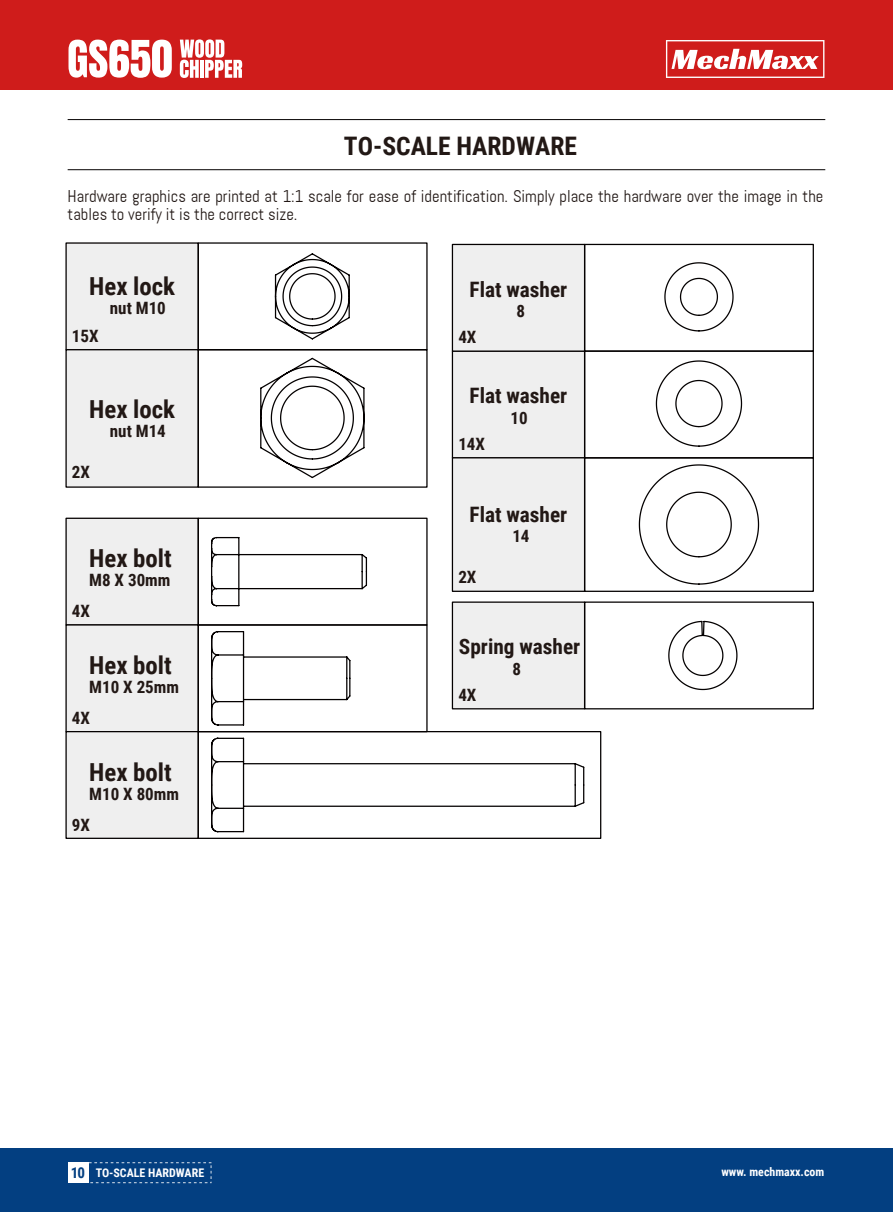
<style>
.page{position:relative;width:893px;height:1212px;background:#fff}
.page>*{position:absolute;margin:0;border:0;box-sizing:border-box;transform-origin:0 0}
.t1{font:700 25.5px "Roboto Condensed";color:#221815}
.t2{font:700 24.75px "Roboto Condensed";color:#221815}
.t3{font:700 21.3px "Roboto Condensed";color:#221815}
.t4{font:16.95px/18.3px "Abel";color:#221815}
.t5{font:700 16.95px "Roboto Condensed";color:#221815}
.t6{font:700 11.85px "Roboto Condensed";color:#fff}
.s1{font-size:15px;color:#033f81}
</style>
<div class="page">
<div style="left:0;top:1148px;width:893px;height:64px;background:#033f81"></div>
<div style="left:69px;top:1162px;width:20px;height:21px;background:#fff"></div>
<svg style="left:89px;top:1162px;width:122px;height:21px"></svg>
<hr style="left:68px;top:119px;width:757px;height:1px;background:#040000">
<hr style="left:68px;top:169px;width:757px;height:1px;background:#040000">
<svg style="left:211px;top:631px;width:140px;height:95px"></svg>
<svg style="left:211px;top:536px;width:157px;height:71px"></svg>
<div style="left:65px;top:518px;width:134px;height:107px;background:#efefef;border:1px solid #040000"></div>
<div style="left:198px;top:518px;width:230px;height:107px;border:1px solid #040000"></div>
<div style="left:65px;top:624px;width:134px;height:108px;background:#efefef;border:1px solid #040000"></div>
<div style="left:198px;top:624px;width:230px;height:108px;border:1px solid #040000"></div>
<svg style="left:211px;top:737px;width:374px;height:96px"></svg>
<div style="left:65px;top:731px;width:134px;height:108px;background:#efefef;border:1px solid #040000"></div>
<div style="left:198px;top:731px;width:403px;height:108px;border:1px solid #040000"></div>
<svg style="left:655px;top:360px;width:88px;height:87px"></svg>
<div style="left:452px;top:350px;width:133px;height:108px;background:#efefef;border:1px solid #040000"></div>
<div style="left:584px;top:350px;width:230px;height:108px;border:1px solid #040000"></div>
<svg style="left:664px;top:262px;width:70px;height:70px"></svg>
<div style="left:452px;top:244px;width:133px;height:108px;background:#efefef;border:1px solid #040000"></div>
<div style="left:584px;top:244px;width:230px;height:108px;border:1px solid #040000"></div>
<svg style="left:638px;top:464px;width:122px;height:121px"></svg>
<div style="left:452px;top:457px;width:133px;height:135px;background:#efefef;border:1px solid #040000"></div>
<div style="left:584px;top:457px;width:230px;height:135px;border:1px solid #040000"></div>
<div style="left:452px;top:601px;width:133px;height:108px;background:#efefef;border:1px solid #040000"></div>
<div style="left:584px;top:601px;width:230px;height:108px;border:1px solid #040000"></div>
<svg style="left:668px;top:620px;width:70px;height:71px"></svg>
<svg style="left:274px;top:253px;width:76px;height:87px"></svg>
<div style="left:65px;top:242px;width:134px;height:108px;background:#efefef"></div>
<svg style="left:260px;top:357px;width:105px;height:122px"></svg>
<div style="left:65px;top:349px;width:134px;height:139px;background:#efefef"></div>
<div style="left:198px;top:349px;width:230px;height:139px;border:1px solid #040000"></div>
<div style="left:0;top:0;width:893px;height:89px;background:#cf1c1b"></div>
<svg style="left:666px;top:40px;width:158px;height:38px"></svg>
<svg style="left:69px;top:40px;width:103px;height:38px"></svg>
<svg style="left:180px;top:39px;width:62px;height:39px"></svg>
<h1 class="t1" style="left:344px;top:128px;width:235px">TO-SCALE HARDWARE</h1>
<p class="t4" style="left:68px;top:187px;width:757px">Hardware graphics are printed at 1:1 scale for ease of identification. Simply place the hardware over the image in the tables to verify it is the correct size.</p>
<h2 class="t2" style="left:89px;top:269px;width:87px">Hex lock</h2>
<p class="t5" style="left:72px;top:324px;width:28px">15X</p>
<p class="t5" style="left:110px;top:296px;width:57px">nut M10</p>
<h2 class="t2" style="left:89px;top:392px;width:87px">Hex lock</h2>
<p class="t5" style="left:72px;top:460px;width:20px">2X</p>
<p class="t5" style="left:110px;top:419px;width:57px">nut M14</p>
<h2 class="t2" style="left:89px;top:541px;width:84px">Hex bolt</h2>
<p class="t5" style="left:89px;top:568px;width:83px">M8 X 30mm</p>
<p class="t5" style="left:72px;top:599px;width:20px">4X</p>
<h2 class="t2" style="left:89px;top:648px;width:84px">Hex bolt</h2>
<p class="t5" style="left:89px;top:675px;width:91px">M10 X 25mm</p>
<p class="t5" style="left:72px;top:706px;width:20px">4X</p>
<h2 class="t2" style="left:89px;top:754px;width:84px">Hex bolt</h2>
<p class="t5" style="left:89px;top:782px;width:91px">M10 X 80mm</p>
<p class="t5" style="left:72px;top:813px;width:20px">9X</p>
<p class="t3" style="left:470px;top:274px;width:99px">Flat washer</p>
<p class="t5" style="left:458px;top:325px;width:20px">4X</p>
<p class="t5" style="left:517px;top:299px;width:10px">8</p>
<p class="t3" style="left:470px;top:381px;width:99px">Flat washer</p>
<p class="t5" style="left:458px;top:432px;width:28px">14X</p>
<p class="t5" style="left:511px;top:406px;width:19px">10</p>
<p class="t3" style="left:470px;top:500px;width:99px">Flat washer</p>
<p class="t5" style="left:458px;top:565px;width:20px">2X</p>
<p class="t5" style="left:512px;top:524px;width:19px">14</p>
<p class="t3" style="left:459px;top:632px;width:123px">Spring washer</p>
<p class="t5" style="left:458px;top:683px;width:20px">4X</p>
<p class="t5" style="left:512px;top:657px;width:10px">8</p>
<p class="t6" style="left:71px;top:1164px;width:135px"><span class="s1">10</span> TO-SCALE HARDWARE</p>
<p class="t6" style="left:721px;top:1163px;width:104px">www. mechmaxx.com</p>
</div>
